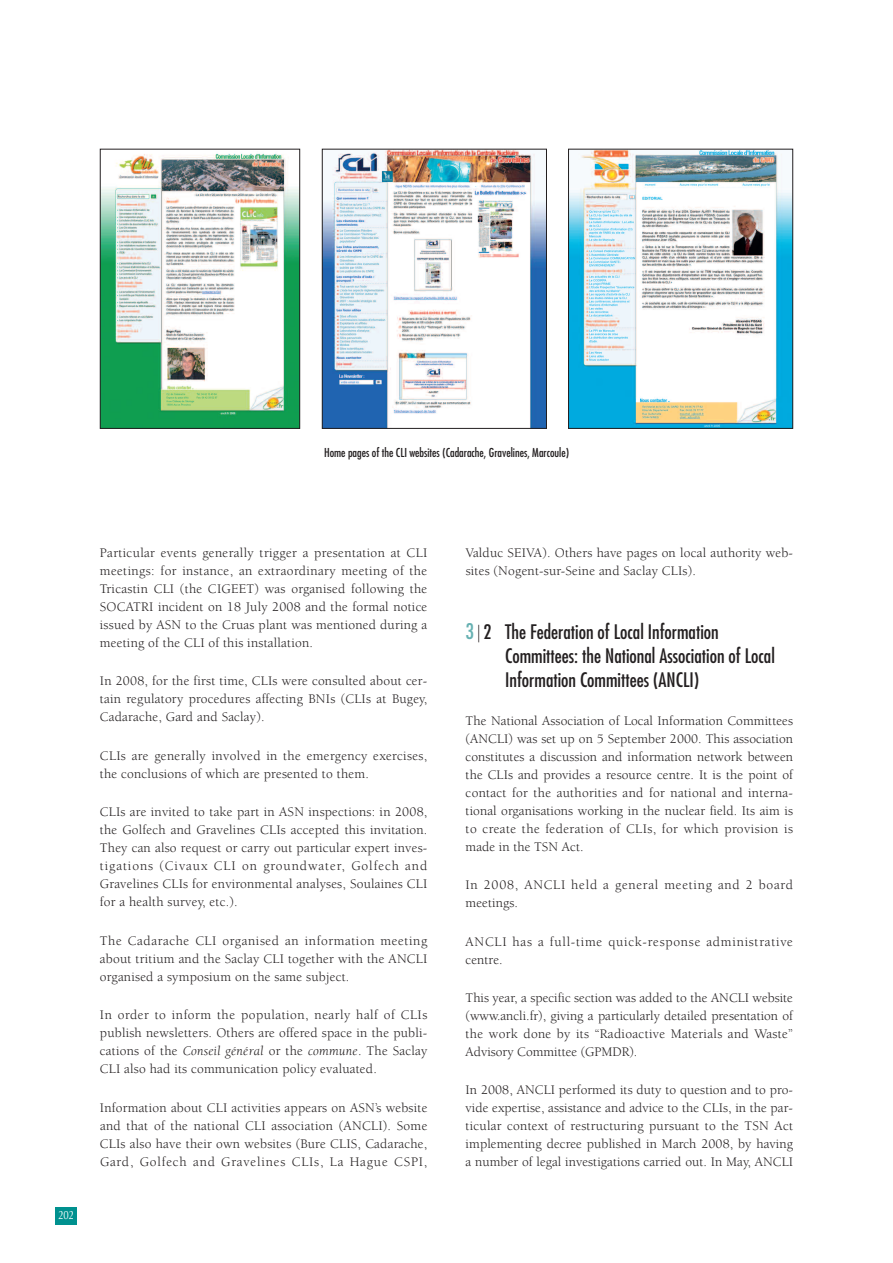
<style>
.page{position:relative;width:893px;height:1263px;background:#fff}
.page>*{position:absolute;margin:0;border:0;box-sizing:border-box;transform-origin:0 0}
.t1{font:condensed 19.5px/24px "Futura";color:#231f20}
.t2{font:13.5px/18px "Berkeley";letter-spacing:.015em;color:#231f20;text-align:justify}
.t3{font:13.5px/18px "Berkeley";letter-spacing:.055em;color:#231f20}
.t4{font:condensed 12px "Futura";color:#231f20}
.t5{font:12px "Optima";color:#fff;scale:.8 1}
.s1{font-style:italic}
.s2{font-size:21px;color:#67b1b2}
</style>
<div class="page">
<img style="left:102px;top:153px;width:196px;height:274px">
<div style="left:100px;top:149px;width:200px;height:280px;border:1px solid #231f20"></div>
<img style="left:324px;top:151px;width:221px;height:276px">
<div style="left:322px;top:149px;width:225px;height:280px;border:1px solid #231f20"></div>
<img style="left:570px;top:151px;width:221px;height:276px">
<div style="left:568px;top:149px;width:225px;height:280px;border:1px solid #231f20"></div>
<div style="left:55px;top:1208px;width:22px;height:17px;background:#00918f"></div>
<p class="t4" style="left:324px;top:447px;width:247px">Home pages of the CLI websites (Cadarache, Gravelines, Marcoule)</p>
<p class="t5" style="left:58px;top:1210px;width:21px">202</p>
<p class="t2" style="left:100px;top:544px;width:329px">Particular events generally trigger a presentation at CLI meetings: for instance, an extraordinary meeting of the Tricastin CLI (the CIGEET) was organised following the SOCATRI incident on 18 July 2008 and the formal notice issued by ASN to the Cruas plant was mentioned during a meeting of the CLI of this installation.</p>
<p class="t2" style="left:100px;top:673px;width:329px">In 2008, for the first time, CLIs were consulted about cer&shy;tain regulatory procedures affecting BNIs (CLIs at Bugey, Cadarache, Gard and Saclay).</p>
<p class="t2" style="left:100px;top:748px;width:329px">CLIs are generally involved in the emergency exercises, the conclusions of which are presented to them.</p>
<p class="t2" style="left:100px;top:804px;width:329px">CLIs are invited to take part in ASN inspections: in 2008, the Golfech and Gravelines CLIs accepted this invitation.<br>They can also request or carry out particular expert inves&shy;tigations (Civaux CLI on groundwater, Golfech and Gravelines CLIs for environmental analyses, Soulaines CLI for a health survey, etc.).</p>
<p class="t2" style="left:100px;top:933px;width:329px">The Cadarache CLI organised an information meeting about tritium and the Saclay CLI together with the ANCLI organised a symposium on the same subject.</p>
<p class="t2" style="left:100px;top:1007px;width:329px">In order to inform the population, nearly half of CLIs publish newsletters. Others are offered space in the publi&shy;cations of the <span class="s1">Conseil général</span> or the <span class="s1">commune</span>. The Saclay CLI also had its communication policy evaluated.</p>
<p class="t2" style="left:100px;top:1100px;width:329px">Information about CLI activities appears on ASN’s website and that of the national CLI association (ANCLI). Some CLIs also have their own websites (Bure CLIS, Cadarache, Gard, Golfech and Gravelines CLIs, La Hague CSPI,</p>
<p class="t2" style="left:466px;top:544px;width:329px">Valduc SEIVA). Others have pages on local authority web&shy;sites (Nogent-sur-Seine and Saclay CLIs).</p>
<h1 class="t1" style="left:505px;top:621px;width:271px;text-indent:-40px"><span class="s2">3</span> ⎮ 2 The Federation of Local Information<br>Committees: the National Association of Local<br>Information Committees (ANCLI)</h1>
<p class="t2" style="left:466px;top:713px;width:329px">The National Association of Local Information Committees (ANCLI) was set up on 5 September 2000. This association constitutes a discussion and information network between the CLIs and provides a resource centre. It is the point of contact for the authorities and for national and interna&shy;tional organisations working in the nuclear field. Its aim is to create the federation of CLIs, for which provision is made in the TSN Act.</p>
<p class="t3" style="left:466px;top:877px;width:329px">In 2008, ANCLI held a general meeting and 2 board meetings.</p>
<p class="t3" style="left:466px;top:933px;width:329px">ANCLI has a full-time quick-response administrative centre.</p>
<p class="t2" style="left:466px;top:990px;width:329px">This year, a specific section was added to the ANCLI website (www.ancli.fr), giving a particularly detailed presentation of the work done by its “Radioactive Materials and Waste” Advisory Committee (GPMDR).</p>
<p class="t2" style="left:466px;top:1082px;width:329px">In 2008, ANCLI performed its duty to question and to pro&shy;vide expertise, assistance and advice to the CLIs, in the par&shy;ticular context of restructuring pursuant to the TSN Act implementing decree published in March 2008, by having a number of legal investigations carried out. In May, ANCLI</p>
</div>
